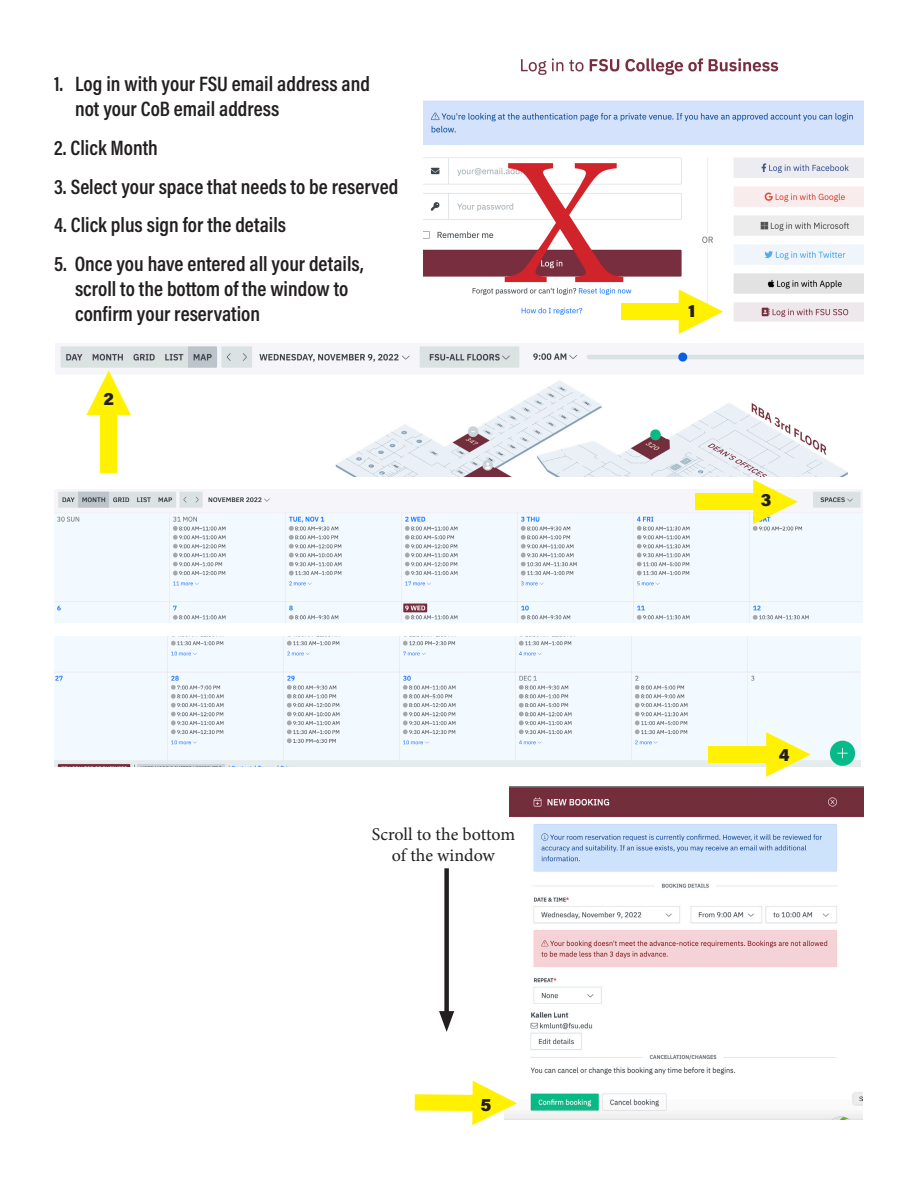
<style>
.page{position:relative;width:918px;height:1188px;background:#fff}
.page>*{position:absolute;margin:0;border:0;box-sizing:border-box;transform-origin:0 0}
.t1{font:183px "Minion Pro";color:#d1232a}
.t2{font:600 21px/25.2px "Acumin Pro Cond";color:#231f20}
.t3{font:18px/21.6px "Minion Pro";letter-spacing:-.005em;color:#231f20;text-align:center}
.t4{font:900 18px "Acumin Pro";color:#231f20}
</style>
<div class="page">
<img style="left:54px;top:637px;width:807px;height:130px">
<img style="left:54px;top:491px;width:808px;height:131px">
<img style="left:59px;top:345px;width:805px;height:131px">
<img style="left:510px;top:786px;width:353px;height:226px">
<img style="left:423px;top:58px;width:441px;height:266px">
<div style="left:621px;top:304px;width:85px;height:16px;background:#fff101"></div>
<svg style="left:679px;top:289px;width:44px;height:45px"></svg>
<div style="left:101px;top:388px;width:16px;height:85px;background:#fff101"></div>
<svg style="left:86px;top:370px;width:45px;height:45px"></svg>
<div style="left:708px;top:746px;width:86px;height:17px;background:#fff101"></div>
<svg style="left:766px;top:732px;width:45px;height:45px"></svg>
<img style="left:517px;top:1012px;width:346px;height:108px">
<svg style="left:415px;top:1081px;width:102px;height:44px"></svg>
<div style="left:444px;top:868px;width:5px;height:151px;background:#231f20"></div>
<svg style="left:439px;top:1011px;width:15px;height:21px"></svg>
<div style="left:696px;top:494px;width:85px;height:16px;background:#fff101"></div>
<svg style="left:753px;top:480px;width:45px;height:44px"></svg>
<p class="t2" style="left:75px;top:71px;width:296px;text-indent:-21px">1. Log in with your FSU email address and not your CoB email address</p>
<p class="t2" style="left:54px;top:135px;width:105px">2. Click Month</p>
<p class="t2" style="left:54px;top:173px;width:346px">3. Select your space that needs to be reserved</p>
<p class="t2" style="left:54px;top:212px;width:234px">4. Click plus sign for the details</p>
<p class="t2" style="left:75px;top:251px;width:290px;text-indent:-21px">5. Once you have entered all your details, scroll to the bottom of the window to confirm your reservation</p>
<p class="t4" style="left:103px;top:386px;width:12px">2</p>
<p class="t1" style="left:503px;top:101px;width:121px">X</p>
<p class="t4" style="left:688px;top:298px;width:9px">1</p>
<p class="t4" style="left:761px;top:487px;width:12px">3</p>
<p class="t3" style="left:372px;top:823px;width:145px">Scroll to the bottom of the window</p>
<p class="t4" style="left:480px;top:1091px;width:12px">5</p>
<p class="t4" style="left:779px;top:742px;width:12px">4</p>
</div>
